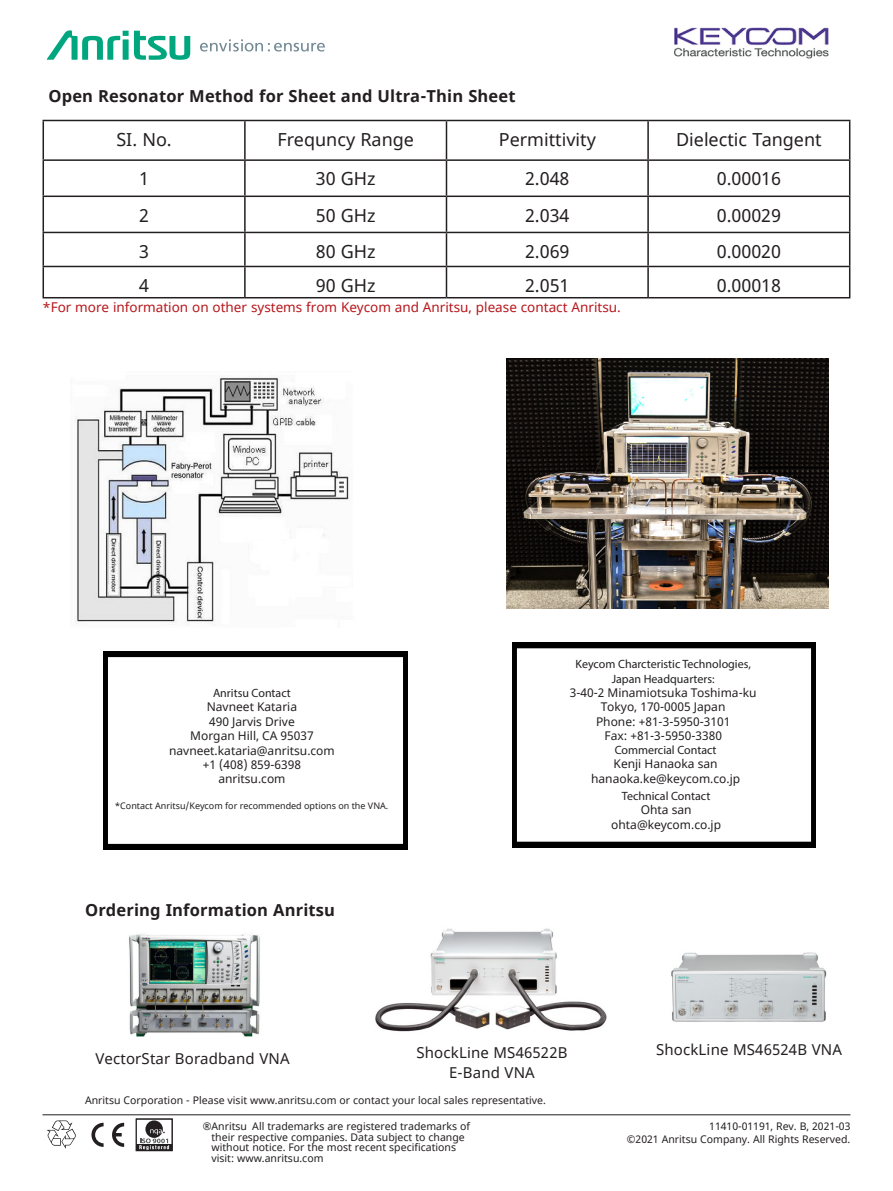
<style>
.page{position:relative;width:893px;height:1191px;background:#fff}
.page>*{position:absolute;margin:0;border:0;box-sizing:border-box;transform-origin:0 0}
._36pt_Head{font:18px "Noto Sans";color:#231f20}
.Head1{font:700 16.5px "Noto Sans";letter-spacing:.01em;color:#231f20}
.Head1-2{font:15px/19.8px "Noto Sans";letter-spacing:.01em;color:#231f20;text-align:center}
._36pt_Head-2{font:13.5px "Noto Sans";color:#b6171c}
.t1{font:12px "Noto Sans";color:#231f20}
.t2{font:12px/14.4px "Myriad Pro";color:#231f20;text-align:center}
.Disclaimer{font:10.5px/10.5px "Noto Sans";color:#231f20}
.t3{font:9px "Noto Sans";color:#231f20}
</style>
<div class="page">
<hr style="left:43px;top:1114px;width:807px;height:1px;background:#231f20">
<div style="left:145px;top:1120px;width:18px;height:17px;background:#231f20;border-radius:50%"></div>
<div style="left:136px;top:1144px;width:36px;height:6px;background:#2a2627"></div>
<svg style="left:139px;top:1129px;width:30px;height:19px"></svg>
<div style="left:136px;top:1118px;width:36px;height:32px;border:1px solid #231f20"></div>
<svg style="left:91px;top:1122px;width:13px;height:25px"></svg>
<svg style="left:112px;top:1122px;width:12px;height:25px"></svg>
<svg style="left:47px;top:1120px;width:29px;height:28px"></svg>
<svg style="left:47px;top:30px;width:143px;height:30px"></svg>
<svg style="left:200px;top:39px;width:125px;height:13px"></svg>
<img style="left:129px;top:934px;width:131px;height:103px">
<img style="left:375px;top:928px;width:232px;height:104px">
<img style="left:671px;top:952px;width:156px;height:70px">
<img style="left:674px;top:27px;width:155px;height:32px">
<hr style="left:43px;top:120px;width:202px;height:1px;background:#231f20">
<hr style="left:43px;top:121px;width:1px;height:38px;background:#231f20">
<hr style="left:245px;top:120px;width:201px;height:1px;background:#231f20">
<hr style="left:244px;top:121px;width:2px;height:38px;background:#231f20">
<hr style="left:446px;top:120px;width:202px;height:1px;background:#231f20">
<hr style="left:446px;top:121px;width:1px;height:38px;background:#231f20">
<hr style="left:648px;top:120px;width:202px;height:1px;background:#231f20">
<hr style="left:647px;top:121px;width:2px;height:38px;background:#231f20">
<hr style="left:849px;top:121px;width:1px;height:38px;background:#231f20">
<hr style="left:43px;top:159px;width:202px;height:2px;background:#231f20">
<hr style="left:43px;top:161px;width:1px;height:34px;background:#231f20">
<hr style="left:245px;top:159px;width:201px;height:2px;background:#231f20">
<hr style="left:244px;top:161px;width:2px;height:34px;background:#231f20">
<hr style="left:446px;top:159px;width:202px;height:2px;background:#231f20">
<hr style="left:446px;top:161px;width:1px;height:34px;background:#231f20">
<hr style="left:648px;top:159px;width:202px;height:2px;background:#231f20">
<hr style="left:647px;top:161px;width:2px;height:34px;background:#231f20">
<hr style="left:849px;top:161px;width:1px;height:34px;background:#231f20">
<hr style="left:43px;top:195px;width:202px;height:2px;background:#231f20">
<hr style="left:43px;top:197px;width:1px;height:35px;background:#231f20">
<hr style="left:245px;top:195px;width:201px;height:2px;background:#231f20">
<hr style="left:244px;top:197px;width:2px;height:35px;background:#231f20">
<hr style="left:446px;top:195px;width:202px;height:2px;background:#231f20">
<hr style="left:446px;top:197px;width:1px;height:35px;background:#231f20">
<hr style="left:648px;top:195px;width:202px;height:2px;background:#231f20">
<hr style="left:647px;top:197px;width:2px;height:35px;background:#231f20">
<hr style="left:849px;top:197px;width:1px;height:35px;background:#231f20">
<hr style="left:43px;top:232px;width:202px;height:1px;background:#231f20">
<hr style="left:43px;top:233px;width:1px;height:33px;background:#231f20">
<hr style="left:245px;top:232px;width:201px;height:1px;background:#231f20">
<hr style="left:244px;top:233px;width:2px;height:33px;background:#231f20">
<hr style="left:446px;top:232px;width:202px;height:1px;background:#231f20">
<hr style="left:446px;top:233px;width:1px;height:33px;background:#231f20">
<hr style="left:648px;top:232px;width:202px;height:1px;background:#231f20">
<hr style="left:647px;top:233px;width:2px;height:33px;background:#231f20">
<hr style="left:849px;top:233px;width:1px;height:33px;background:#231f20">
<hr style="left:43px;top:266px;width:202px;height:1px;background:#231f20">
<hr style="left:43px;top:267px;width:1px;height:30px;background:#231f20">
<hr style="left:245px;top:266px;width:201px;height:1px;background:#231f20">
<hr style="left:244px;top:267px;width:2px;height:30px;background:#231f20">
<hr style="left:446px;top:266px;width:202px;height:1px;background:#231f20">
<hr style="left:446px;top:267px;width:1px;height:30px;background:#231f20">
<hr style="left:648px;top:266px;width:202px;height:1px;background:#231f20">
<hr style="left:647px;top:267px;width:2px;height:30px;background:#231f20">
<hr style="left:849px;top:267px;width:1px;height:30px;background:#231f20">
<hr style="left:43px;top:297px;width:202px;height:1px;background:#231f20">
<hr style="left:245px;top:297px;width:201px;height:1px;background:#231f20">
<hr style="left:446px;top:297px;width:202px;height:1px;background:#231f20">
<hr style="left:648px;top:297px;width:202px;height:1px;background:#231f20">
<img style="left:75px;top:377px;width:274px;height:248px">
<img style="left:506px;top:358px;width:322px;height:250px">
<img style="left:512px;top:642px;width:303px;height:205px">
<img style="left:104px;top:651px;width:304px;height:198px">
<p class="Head1" style="left:48px;top:84px;width:469px">Open Resonator Method for Sheet and Ultra-Thin Sheet</p>
<p class="_36pt_Head" style="left:116px;top:127px;width:57px">SI. No.</p>
<p class="_36pt_Head" style="left:277px;top:127px;width:138px">Frequncy Range</p>
<p class="_36pt_Head" style="left:499px;top:127px;width:99px">Permittivity</p>
<p class="_36pt_Head" style="left:676px;top:127px;width:147px">Dielectic Tangent</p>
<p class="_36pt_Head" style="left:139px;top:166px;width:11px">1</p>
<p class="_36pt_Head" style="left:316px;top:166px;width:61px">30 GHz</p>
<p class="_36pt_Head" style="left:525px;top:166px;width:46px">2.048</p>
<p class="_36pt_Head" style="left:717px;top:166px;width:66px">0.00016</p>
<p class="_36pt_Head" style="left:139px;top:203px;width:11px">2</p>
<p class="_36pt_Head" style="left:316px;top:203px;width:61px">50 GHz</p>
<p class="_36pt_Head" style="left:525px;top:203px;width:46px">2.034</p>
<p class="_36pt_Head" style="left:717px;top:203px;width:66px">0.00029</p>
<p class="_36pt_Head" style="left:139px;top:239px;width:11px">3</p>
<p class="_36pt_Head" style="left:316px;top:239px;width:61px">80 GHz</p>
<p class="_36pt_Head" style="left:525px;top:239px;width:46px">2.069</p>
<p class="_36pt_Head" style="left:717px;top:239px;width:66px">0.00020</p>
<p class="_36pt_Head" style="left:139px;top:273px;width:11px">4</p>
<p class="_36pt_Head" style="left:316px;top:273px;width:61px">90 GHz</p>
<p class="_36pt_Head" style="left:525px;top:273px;width:46px">2.051</p>
<p class="_36pt_Head" style="left:717px;top:273px;width:66px">0.00018</p>
<p class="_36pt_Head-2" style="left:43px;top:298px;width:580px">*For more information on other systems from Keycom and Anritsu, please contact Anritsu.</p>
<p class="t2" style="left:213px;top:685px;width:79px">Anritsu Contact</p>
<p class="t1" style="left:207px;top:698px;width:92px">Navneet Kataria</p>
<p class="t1" style="left:209px;top:713px;width:87px">490 Jarvis Drive</p>
<p class="t1" style="left:190px;top:727px;width:125px">Morgan Hill, CA 95037</p>
<p class="t1" style="left:169px;top:742px;width:167px">navneet.kataria@anritsu.com</p>
<p class="t1" style="left:203px;top:756px;width:100px">+1 (408) 859-6398</p>
<p class="t1" style="left:218px;top:770px;width:69px">anritsu.com</p>
<p class="t3" style="left:115px;top:799px;width:275px">*Contact Anritsu/Keycom for recommended options on the VNA.</p>
<p class="Head1" style="left:85px;top:898px;width:252px">Ordering Information Anritsu</p>
<p class="t2" style="left:576px;top:657px;width:177px">Keycom Charcteristic Technologies,<br>Japan Headquarters:</p>
<p class="t1" style="left:570px;top:684px;width:188px">3-40-2 Minamiotsuka Toshima-ku</p>
<p class="t1" style="left:601px;top:699px;width:126px">Tokyo, 170-0005 Japan</p>
<p class="t1" style="left:596px;top:713px;width:136px">Phone: +81-3-5950-3101</p>
<p class="t1" style="left:604px;top:727px;width:119px">Fax: +81-3-5950-3380</p>
<p class="t2" style="left:615px;top:742px;width:103px">Commercial Contact</p>
<p class="t1" style="left:614px;top:755px;width:106px">Kenji Hanaoka san</p>
<p class="t1" style="left:591px;top:770px;width:150px">hanaoka.ke@keycom.co.jp</p>
<p class="t2" style="left:622px;top:788px;width:90px">Technical Contact</p>
<p class="t1" style="left:641px;top:801px;width:52px">Ohta san</p>
<p class="t1" style="left:611px;top:816px;width:111px">ohta@keycom.co.jp</p>
<p class="Head1-2" style="left:96px;top:1049px;width:196px">VectorStar Boradband VNA</p>
<p class="Head1-2" style="left:416px;top:1043px;width:153px">ShockLine MS46522B<br>E-Band VNA</p>
<p class="Head1-2" style="left:656px;top:1039px;width:187px">ShockLine MS46524B VNA</p>
<p class="Disclaimer" style="left:85px;top:1095px;width:462px">Anritsu Corporation - Please visit www.anritsu.com or contact your local sales representative.</p>
<p class="Disclaimer" style="left:211px;top:1121px;width:260px;text-indent:-9px">®Anritsu All trademarks are registered trademarks of their respective companies. Data subject to change without notice. For the most recent specifications visit: www.anritsu.com</p>
<p class="Disclaimer" style="left:709px;top:1121px;width:143px">11410-01191, Rev. B, 2021-03</p>
<p class="Disclaimer" style="left:627px;top:1134px;width:225px">©2021 Anritsu Company. All Rights Reserved.</p>
</div>
